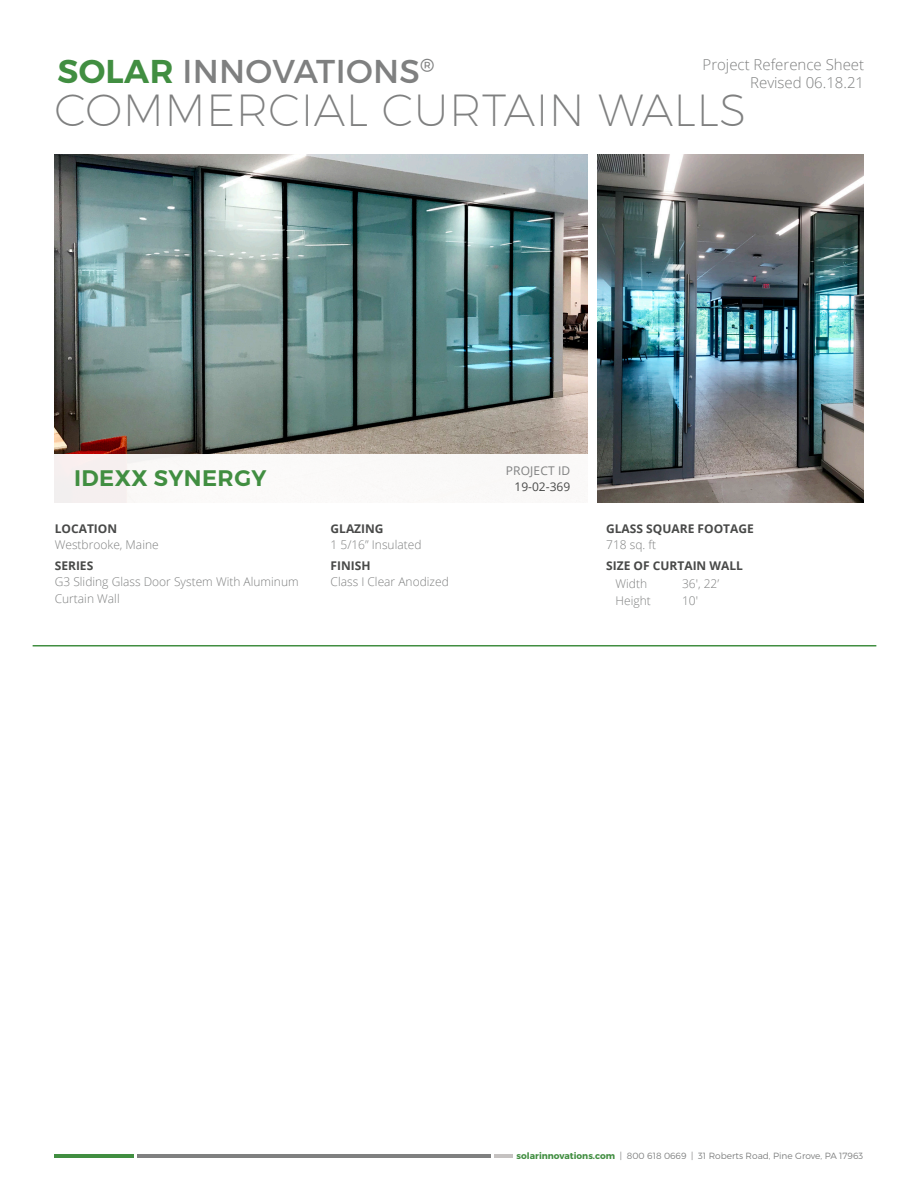
<style>
.page{position:relative;width:918px;height:1188px;background:#fff}
.page>*{position:absolute;margin:0;border:0;box-sizing:border-box;transform-origin:0 0}
.t1{font:200 45px "Montserrat";letter-spacing:.01em;color:#7f8080}
.t2{font:33px "Montserrat";letter-spacing:.01em;color:#7f8080}
.t3{font:600 22.5px "Montserrat";letter-spacing:.02em;color:#418e41}
.t4{font:300 15px/18px "Open Sans";color:#7f8080;text-align:right}
.t5{font:300 12px/16.5px "Open Sans";color:#7f8080}
.t6{font:700 12px/16.5px "Open Sans";color:#484948}
.t7{font:12px "Open Sans";letter-spacing:.01em;color:#7f8080}
.t8{font:12px "Open Sans";color:#484948}
.t9{font:300 9px "Montserrat";color:#7f8080}
.s1{font-weight:600;color:#418e41}
.s2{font-weight:700;color:#484948}
.s3{font-weight:300;color:#7f8080}
.s4{font-weight:700;color:#418e41}
</style>
<div class="page">
<hr style="left:137px;top:1155px;width:354px;height:3px;background:#7f8080">
<hr style="left:54px;top:1155px;width:80px;height:3px;background:#418e41">
<hr style="left:494px;top:1155px;width:19px;height:3px;background:#c5c2c1">
<img style="left:54px;top:154px;width:534px;height:300px">
<img style="left:597px;top:154px;width:267px;height:348px">
<div style="left:44px;top:454px;width:553px;height:53px;background:#faf9f8"></div>
<hr style="left:33px;top:645px;width:843px;height:1px;background:#418e41">
<h2 class="t2" style="left:57px;top:51px;width:379px"><span class="s1">SOLAR</span> INNOVATIONS<sup>®</sup></h2>
<p class="t4" style="left:703px;top:55px;width:163px">Project Reference Sheet<br>Revised 06.18.21</p>
<h1 class="t1" style="left:54px;top:83px;width:694px">COMMERCIAL CURTAIN WALLS</h1>
<p class="t3" style="left:74px;top:464px;width:194px">IDEXX SYNERGY</p>
<p class="t7" style="left:506px;top:462px;width:66px">PROJECT ID</p>
<p class="t8" style="left:514px;top:479px;width:57px">19-02-369</p>
<p class="t5" style="left:55px;top:520px;width:105px"><span class="s2">LOCATION<br></span>Westbrooke, Maine</p>
<p class="t5" style="left:55px;top:557px;width:245px"><span class="s2">SERIES<br></span>G3 Sliding Glass Door System With Aluminum<br>Curtain Wall</p>
<p class="t5" style="left:331px;top:520px;width:92px"><span class="s2">GLAZING<br></span>1 5/16” Insulated</p>
<p class="t5" style="left:331px;top:557px;width:120px"><span class="s2">FINISH<br></span>Class I Clear Anodized</p>
<p class="t6" style="left:606px;top:520px;width:149px">GLASS SQUARE FOOTAGE<br><span class="s3">718 sq. ft</span></p>
<p class="t6" style="left:606px;top:557px;width:138px">SIZE OF CURTAIN WALL</p>
<p class="t5" style="left:616px;top:575px;width:33px">Width</p>
<p class="t5" style="left:682px;top:575px;width:39px">36', 22’</p>
<p class="t5" style="left:616px;top:593px;width:37px">Height</p>
<p class="t5" style="left:682px;top:593px;width:18px">10′</p>
<p class="t9" style="left:517px;top:1150px;width:348px"><span class="s4">solarinnovations.com</span> | 800 618 0669 | 31 Roberts Road, Pine Grove, PA 17963</p>
</div>
